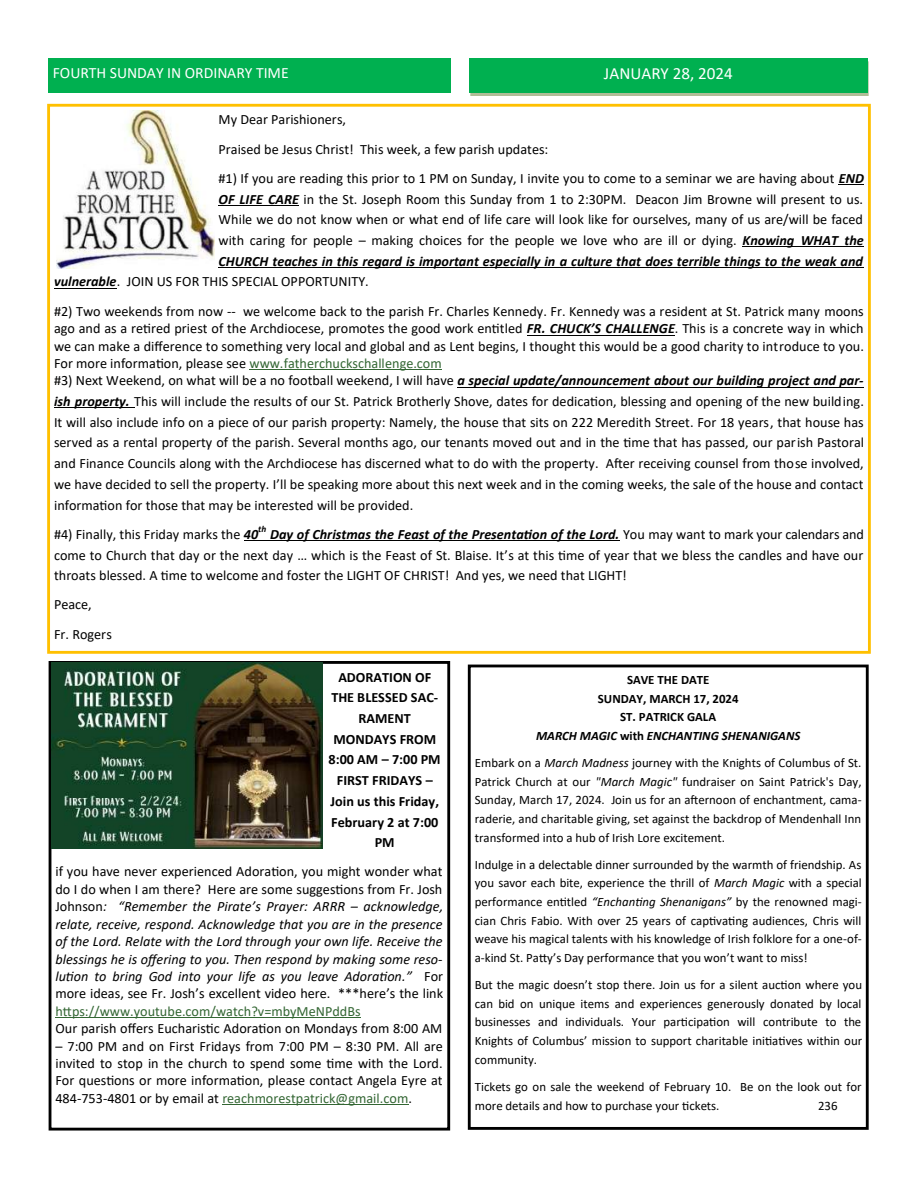
<style>
.page{position:relative;width:918px;height:1188px;background:#fff}
.page>*{position:absolute;margin:0;border:0;box-sizing:border-box;transform-origin:0 0}
.t1{font:17.1px "Calibri";color:#fff}
.t2{font:15.75px "Calibri";color:#fff}
.t3{font:14.25px/20.7px "Calibri";color:#000;text-align:justify}
.t4{font:italic 14.25px/17.4px "Calibri";color:#000;text-align:justify}
.t5{font:700 14.25px/20.7px "Calibri";color:#000;text-align:center}
.t6{font:italic 700 14.25px "Calibri";color:#000}
.t7{font:12.9px "Calibri";letter-spacing:-.005em;color:#000}
.t8{font:12.75px/18.6px "Calibri";color:#000;text-align:justify}
.t9{font:700 12.75px/18.6px "Calibri";color:#000;text-align:center}
.t10{font:italic 700 9.3px "Calibri";color:#000}
.s1{font-weight:700;font-style:italic}
.s2{color:#363}
.s3{font-style:normal}
.s4{font-style:normal;color:#363}
.s5{font-style:italic}
</style>
<div class="page">
<div style="left:49px;top:59px;width:402px;height:34px;background:#00b050"></div>
<img style="left:470px;top:61px;width:399px;height:35px">
<div style="left:469px;top:59px;width:398px;height:34px;background:#00b050"></div>
<div style="left:47px;top:104px;width:824px;height:550px;border:3px solid #ffc000"></div>
<svg style="left:839px;top:184px;width:25px;height:1px"></svg>
<hr style="left:219px;top:205px;width:80px;height:1px;background:#000">
<hr style="left:743px;top:247px;width:121px;height:1px;background:#000">
<hr style="left:219px;top:267px;width:645px;height:1px;background:#000">
<hr style="left:54px;top:288px;width:63px;height:1px;background:#000">
<hr style="left:527px;top:335px;width:148px;height:1px;background:#000">
<hr style="left:250px;top:370px;width:192px;height:1px;background:#363">
<hr style="left:457px;top:387px;width:407px;height:1px;background:#000">
<hr style="left:54px;top:407px;width:80px;height:1px;background:#000">
<hr style="left:244px;top:540px;width:376px;height:1px;background:#000">
<img style="left:56px;top:110px;width:158px;height:158px">
<div style="left:49px;top:661px;width:401px;height:470px;border:3px solid #000"></div>
<hr style="left:55px;top:1017px;width:306px;height:1px;background:#363">
<hr style="left:222px;top:1104px;width:187px;height:1px;background:#363">
<div style="left:468px;top:665px;width:401px;height:465px;border:3px solid #000"></div>
<img style="left:51px;top:662px;width:272px;height:186px">
<p class="t2" style="left:53px;top:66px;width:238px">FOURTH SUNDAY IN ORDINARY TIME</p>
<p class="t1" style="left:604px;top:66px;width:130px">JANUARY 28, 2024</p>
<p class="t3" style="left:219px;top:111px;width:129px">My Dear Parishioners,</p>
<p class="t3" style="left:219px;top:140px;width:331px">Praised be Jesus Christ! This week, a few parish updates:</p>
<p class="t3" style="left:219px;top:169px;width:647px">#1) If you are reading this prior to 1 PM on Sunday, I invite you to come to a seminar we are having about <span class="s1">END</span></p>
<p class="t3" style="left:219px;top:190px;width:646px"><span class="s1">OF LIFE CARE</span> in the St. Joseph Room this Sunday from 1 to 2:30PM. Deacon Jim Browne will present to us.</p>
<p class="t3" style="left:219px;top:210px;width:646px">While we do not know when or what end of life care will look like for ourselves, many of us are/will be faced</p>
<p class="t3" style="left:219px;top:231px;width:647px">with caring for people – making choices for the people we love who are ill or dying. <span class="s1">Knowing WHAT the</span></p>
<p class="t6" style="left:219px;top:255px;width:646px">CHURCH teaches in this regard is important especially in a culture that does terrible things to the weak and</p>
<p class="t3" style="left:54px;top:273px;width:316px"><span class="s1">vulnerable</span>. JOIN US FOR THIS SPECIAL OPPORTUNITY.</p>
<p class="t3" style="left:54px;top:303px;width:811px;line-height:17.4px">#2) Two weekends from now -- we welcome back to the parish Fr. Charles Kennedy. Fr. Kennedy was a resident at St. Patrick many moons ago and as a retired priest of the Archdiocese, promotes the good work entitled <span class="s1">FR. CHUCK’S CHALLENGE</span>. This is a concrete way in which we can make a difference to something very local and global and as Lent begins, I thought this would be a good charity to introduce to you.<br>For more information, please see <span class="s2">www.fatherchuckschallenge.com</span></p>
<p class="t3" style="left:54px;top:371px;width:812px">#3) Next Weekend, on what will be a no football weekend, I will have <span class="s1">a special update/announcement about our building project and par&shy;ish property.</span> This will include the results of our St. Patrick Brotherly Shove, dates for dedication, blessing and opening of the new building.<br>It will also include info on a piece of our parish property: Namely, the house that sits on 222 Meredith Street. For 18 years, that house has served as a rental property of the parish. Several months ago, our tenants moved out and in the time that has passed, our parish Pastoral and Finance Councils along with the Archdiocese has discerned what to do with the property. After receiving counsel from those involved, we have decided to sell the property. I’ll be speaking more about this next week and in the coming weeks, the sale of the house and contact information for those that may be interested will be provided.</p>
<p class="t3" style="left:54px;top:525px;width:206px">#4) Finally, this Friday marks the <span class="s1">40</span></p>
<p class="t10" style="left:258px;top:525px;width:10px">th</p>
<p class="t3" style="left:54px;top:525px;width:811px;text-indent:216px"><span class="s1">Day of Christmas the Feast of the Presentation of the Lord.</span> You may want to mark your calendars and come to Church that day or the next day … which is the Feast of St. Blaise. It’s at this time of year that we bless the candles and have our throats blessed. A time to welcome and foster the LIGHT OF CHRIST! And yes, we need that LIGHT!</p>
<p class="t3" style="left:54px;top:596px;width:39px">Peace,</p>
<p class="t3" style="left:54px;top:625px;width:59px">Fr. Rogers</p>
<p class="t5" style="left:329px;top:668px;width:114px">ADORATION OF<br>THE BLESSED SAC-<br>RAMENT<br>MONDAYS FROM<br>8:00 AM – 7:00 PM<br>FIRST FRIDAYS –<br>Join us this Friday,<br>February 2 at 7:00<br>PM</p>
<p class="t4" style="left:55px;top:864px;width:389px"><span class="s3">if you have never experienced Adoration, you might wonder what do I do when I am there? Here are some suggestions from Fr. Josh Johnson</span>: “Remember the Pirate’s Prayer: ARRR – acknowledge, relate, receive, respond. Acknowledge that you are in the presence of the Lord. Relate with the Lord through your own life. Receive the blessings he is offering to you. Then respond by making some reso&shy;lution to bring God into your life as you leave Adoration.” <span class="s3">For more ideas, see Fr. Josh’s excellent video here. ***here’s the link </span><span class="s4">https://www.youtube.com/watch?v=mbyMeNPddBs</span></p>
<p class="t3" style="left:55px;top:1019px;width:389px">Our parish offers Eucharistic Adoration on Mondays from 8:00 AM</p>
<p class="t3" style="left:55px;top:1038px;width:389px;line-height:17.4px">– 7:00 PM and on First Fridays from 7:00 PM – 8:30 PM. All are invited to stop in the church to spend some time with the Lord.<br>For questions or more information, please contact Angela Eyre at 484-753-4801 or by email at <span class="s2">reachmorestpatrick@gmail.com</span>.</p>
<p class="t9" style="left:536px;top:672px;width:266px">SAVE THE DATE<br>SUNDAY, MARCH 17, 2024<br>ST. PATRICK GALA<br><span class="s5">MARCH MAGIC</span> with <span class="s5">ENCHANTING SHENANIGANS</span></p>
<p class="t8" style="left:475px;top:755px;width:388px">Embark on a <span class="s5">March Madness</span> journey with the Knights of Columbus of St.<br>Patrick Church at our <span class="s5">"March Magic"</span> fundraiser on Saint Patrick's Day, Sunday, March 17, 2024. Join us for an afternoon of enchantment, cama&shy;raderie, and charitable giving, set against the backdrop of Mendenhall Inn transformed into a hub of Irish Lore excitement.</p>
<p class="t7" style="left:475px;top:859px;width:388px">Indulge in a delectable dinner surrounded by the warmth of friendship. As</p>
<p class="t8" style="left:475px;top:875px;width:389px">you savor each bite, experience the thrill of <span class="s5">March Magic</span> with a special performance entitled <span class="s5">“Enchanting Shenanigans”</span> by the renowned magi&shy;cian Chris Fabio. With over 25 years of captivating audiences, Chris will weave his magical talents with his knowledge of Irish folklore for a one-of&shy;a-kind St. Patty’s Day performance that you won’t want to miss!</p>
<p class="t8" style="left:475px;top:977px;width:389px">But the magic doesn’t stop there. Join us for a silent auction where you can bid on unique items and experiences generously donated by local businesses and individuals. Your participation will contribute to the Knights of Columbus’ mission to support charitable initiatives within our community.</p>
<p class="t8" style="left:475px;top:1078px;width:388px">Tickets go on sale the weekend of February 10. Be on the look out for</p>
<p class="t7" style="left:475px;top:1100px;width:246px">more details and how to purchase your tickets.</p>
<p class="t7" style="left:818px;top:1100px;width:21px">236</p>
</div>
